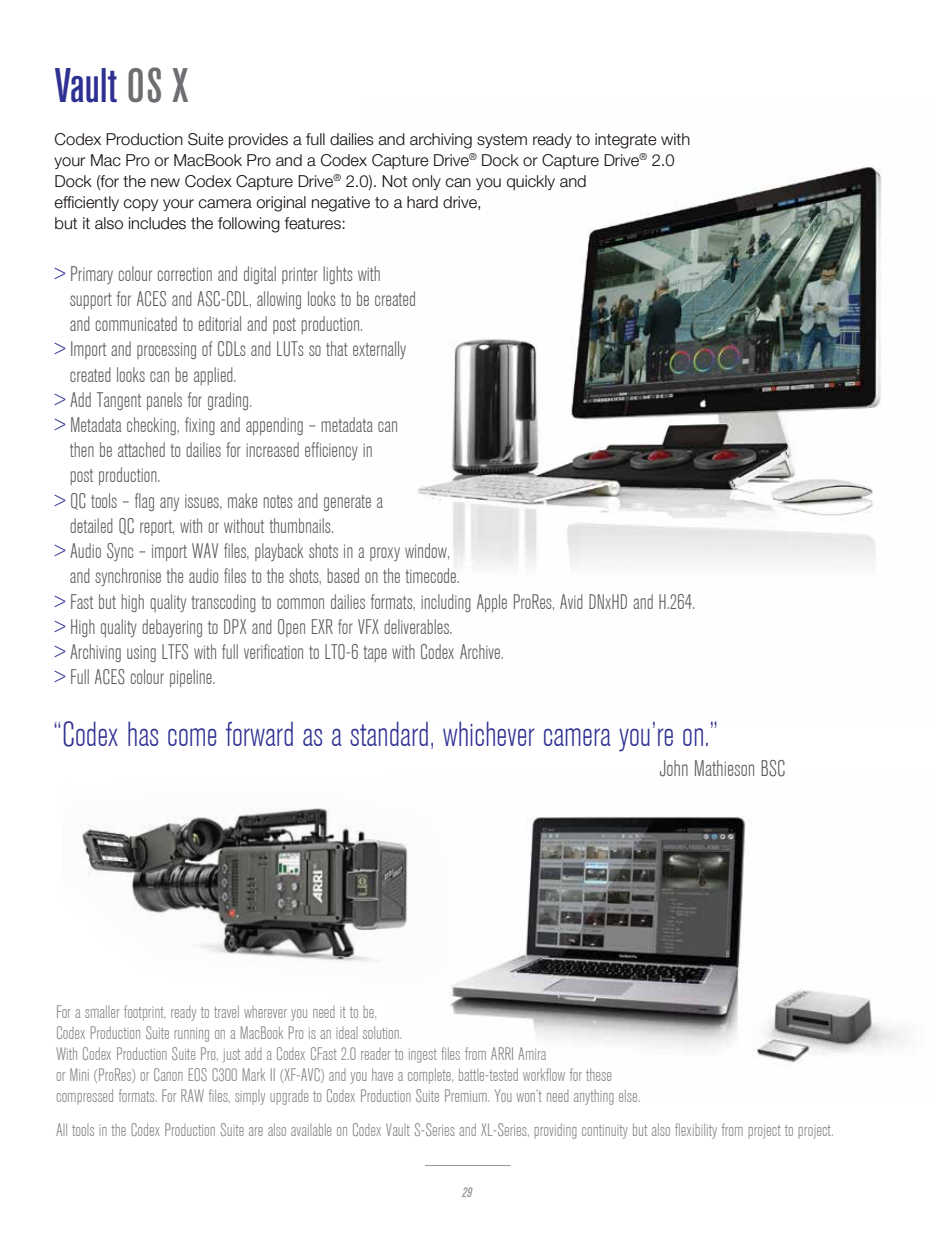
<style>
.page{position:relative;width:936px;height:1234px;background:#fff}
.page>*{position:absolute;margin:0;border:0;box-sizing:border-box;transform-origin:0 0}
.t1{font:500 condensed 48px "Akzidenz Grotesk BE";color:#2e3092}
.t2{font:300 condensed 34.5px "Akzidenz Grotesk BE";color:#2e3092}
.t3{font:300 condensed 22.5px "Akzidenz Grotesk BE";color:#58595b}
.t4{font:300 condensed 21px "Akzidenz Grotesk BE";color:#58595b}
.t5{font:300 condensed 18px/21px "Akzidenz Grotesk BE";color:#808285}
.t6{font:300 16.5px/21px "Helvetica Neue";color:#130c13}
.t7{font:italic 500 condensed 13.5px "Akzidenz Grotesk BE";color:#939598}
.s1{color:#6d6e71}
.s2{color:#2e3092}
</style>
<div class="page">
<hr style="left:425px;top:1164px;width:85px;height:1px;background:#999">
<img style="left:417px;top:167px;width:465px;height:401px">
<img style="left:450px;top:815px;width:454px;height:251px">
<img style="left:79px;top:808px;width:377px;height:189px">
<h1 class="t1" style="left:55px;top:59px;width:135px">Vault <span class="s1">OS X</span></h1>
<p class="t6" style="left:54px;top:128px;width:637px">Codex Production Suite provides a full dailies and archiving system ready to integrate with your Mac Pro or MacBook Pro and a Codex Capture Drive<sup>®</sup> Dock or Capture Drive<sup>®</sup> 2.0<br>Dock (for the new Codex Capture Drive<sup>®</sup> 2.0). Not only can you quickly and<br>efficiently copy your camera original negative to a hard drive,<br>but it also includes the following features:</p>
<p class="t4" style="left:55px;top:262px;width:327px"><span class="s2">&gt;</span> Primary colour correction and digital printer lights with</p>
<p class="t4" style="left:70px;top:287px;width:348px">support for ACES and ASC-CDL, allowing looks to be created</p>
<p class="t4" style="left:70px;top:312px;width:295px">and communicated to editorial and post production.</p>
<p class="t4" style="left:55px;top:338px;width:353px"><span class="s2">&gt;</span> Import and processing of CDLs and LUTs so that externally</p>
<p class="t4" style="left:70px;top:363px;width:168px">created looks can be applied.</p>
<p class="t4" style="left:55px;top:388px;width:199px"><span class="s2">&gt;</span> Add Tangent panels for grading.</p>
<p class="t4" style="left:55px;top:413px;width:345px"><span class="s2">&gt;</span> Metadata checking, fixing and appending – metadata can</p>
<p class="t4" style="left:70px;top:438px;width:304px">then be attached to dailies for increased efficiency in</p>
<p class="t4" style="left:70px;top:464px;width:92px">post production.</p>
<p class="t4" style="left:55px;top:489px;width:330px"><span class="s2">&gt;</span> QC tools – flag any issues, make notes and generate a</p>
<p class="t4" style="left:70px;top:514px;width:266px">detailed QC report, with or without thumbnails.</p>
<p class="t4" style="left:55px;top:539px;width:397px"><span class="s2">&gt;</span> Audio Sync – import WAV files, playback shots in a proxy window,</p>
<p class="t4" style="left:70px;top:564px;width:391px">and synchronise the audio files to the shots, based on the timecode.</p>
<p class="t4" style="left:55px;top:590px;width:642px"><span class="s2">&gt;</span> Fast but high quality transcoding to common dailies formats, including Apple ProRes, Avid DNxHD and H.264.</p>
<p class="t4" style="left:55px;top:615px;width:399px"><span class="s2">&gt;</span> High quality debayering to DPX and Open EXR for VFX deliverables.</p>
<p class="t4" style="left:55px;top:640px;width:450px"><span class="s2">&gt;</span> Archiving using LTFS with full verification to LTO-6 tape with Codex Archive.</p>
<p class="t4" style="left:55px;top:665px;width:162px"><span class="s2">&gt;</span> Full ACES colour pipeline.</p>
<h2 class="t2" style="left:54px;top:715px;width:666px">“Codex has come forward as a standard, whichever camera you’re on.”</h2>
<p class="t3" style="left:659px;top:755px;width:128px">John Mathieson BSC</p>
<p class="t5" style="left:56px;top:1001px;width:585px">For a smaller footprint, ready to travel wherever you need it to be,<br>Codex Production Suite running on a MacBook Pro is an ideal solution.<br>With Codex Production Suite Pro, just add a Codex CFast 2.0 reader to ingest files from ARRI Amira<br>or Mini (ProRes) or Canon EOS C300 Mark II (XF-AVC) and you have a complete, battle-tested workflow for these compressed formats. For RAW files, simply upgrade to Codex Production Suite Premium. You won’t need anything else.</p>
<p class="t5" style="left:56px;top:1119px;width:779px">All tools in the Codex Production Suite are also available on Codex Vault S-Series and XL-Series, providing continuity but also flexibility from project to project.</p>
<p class="t7" style="left:462px;top:1183px;width:11px">29</p>
</div>
